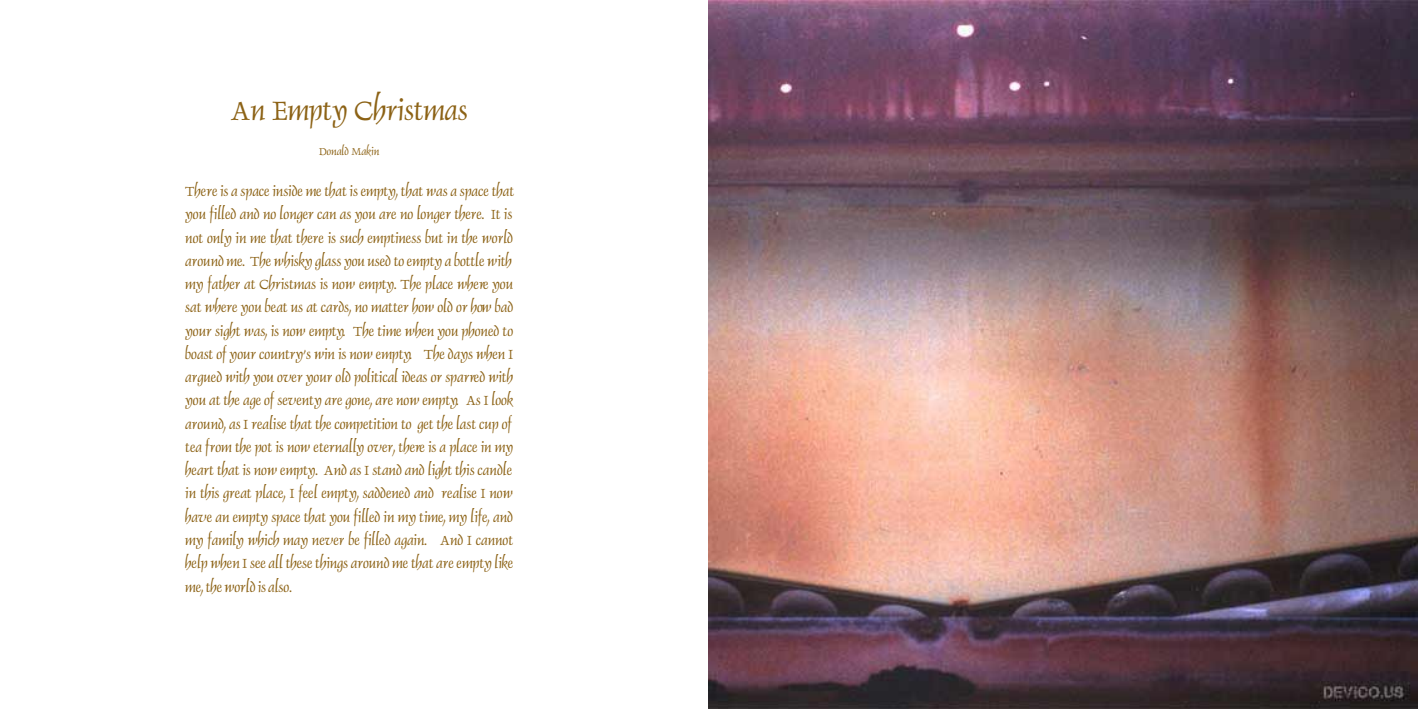
<style>
.page{position:relative;width:1418px;height:709px;background:#fff}
.page>*{position:absolute;margin:0;border:0;box-sizing:border-box;transform-origin:0 0}
.t1{font:30px "Dauphin";color:#8c6215}
.t2{font:15px/23.2px "Dauphin";color:#8c6215}
.t3{font:11.25px "Dauphin";color:#8c6215}
</style>
<div class="page">
<img style="left:709px;top:0;width:708px;height:709px">
<p class="t1" style="left:231px;top:90px;width:238px">An Empty Christmas</p>
<p class="t3" style="left:319px;top:144px;width:62px">Donald Makin</p>
<p class="t2" style="left:185px;top:181px;width:330px">There is a space inside me that is empty, that was a space that you filled and no longer can as you are no longer there. It is not only in me that there is such emptiness but in the world around me. The whisky glass you used to empty a bottle with my father at Christmas is now empty. The place where you sat where you beat us at cards, no matter how old or how bad your sight was, is now empty. The time when you phoned to boast of your country's win is now empty. The days when I argued with you over your old political ideas or sparred with you at the age of seventy are gone, are now empty. As I look around, as I realise that the competition to get the last cup of tea from the pot is now eternally over, there is a place in my heart that is now empty. And as I stand and light this candle in this great place, I feel empty, saddened and realise I now have an empty space that you filled in my time, my life, and my family which may never be filled again. And I cannot help when I see all these things around me that are empty like me, the world is also.</p>
</div>
